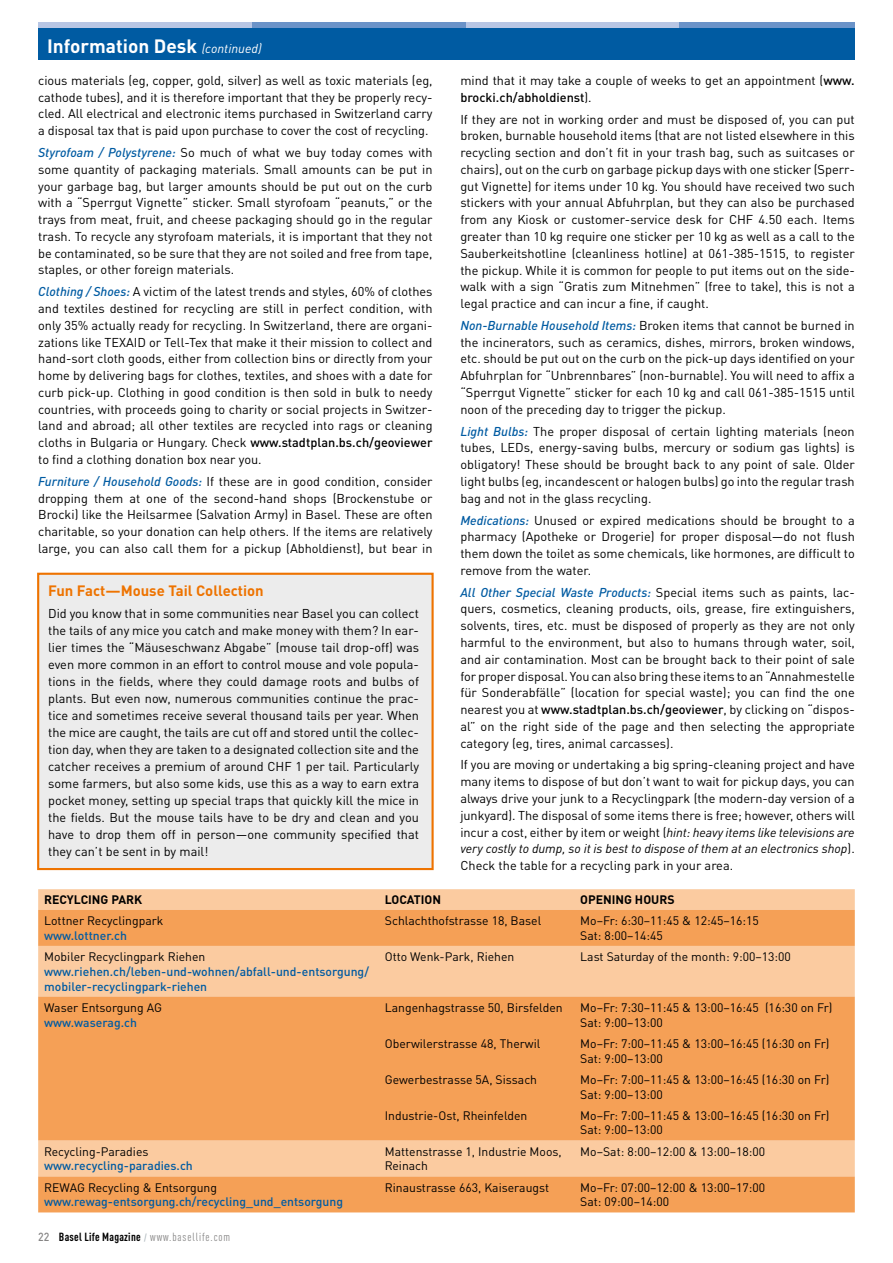
<style>
.page{position:relative;width:893px;height:1263px;background:#fff}
.page>*{position:absolute;margin:0;border:0;box-sizing:border-box;transform-origin:0 0}
.t1{font:700 19.05px "DINOT";color:#fff}
.t2{font:700 14.85px "DIN";color:#ee7300}
.t3{font:12.75px/16.8px "DINOT";color:#000;text-align:justify}
.t4{font:12.15px/14.7px "DINOT";color:#000}
.t5{font:500 12.15px/14.7px "DINOT";color:#005ba2}
.t6{font:700 12.15px "DIN";color:#000}
.t7{font:700 11.7px "DIN Cond";letter-spacing:.02em;color:#000}
.s1{font-family:"DIN";font-weight:400;font-style:italic;font-size:12.75px}
.s2{font-weight:500;font-style:italic;color:#005ba2}
.s3{font-weight:500}
.s4{font-style:italic}
.s5{font-family:"DINOT";font-weight:500;color:#868585}
.s6{font-weight:500;font-size:9.6px;color:#acb6bb}
.s7{font-weight:400;color:#868585}
</style>
<div class="page">
<div style="left:679px;top:22px;width:176px;height:6px;background:#6b93c8"></div>
<div style="left:38px;top:22px;width:214px;height:6px;background:#b8c6e4"></div>
<div style="left:466px;top:22px;width:213px;height:6px;background:#b8c6e4"></div>
<div style="left:252px;top:22px;width:214px;height:6px;background:#6b93c8"></div>
<div style="left:38px;top:28px;width:817px;height:32px;background:#005ba2"></div>
<div style="left:38px;top:889px;width:817px;height:21px;background:#fbcba0"></div>
<svg style="left:38px;top:910px;width:817px;height:302px;fill:#f5a056"></svg>
<div style="left:37px;top:573px;width:397px;height:297px;background:#ececec;border:2px solid #ee7300"></div>
<h1 class="t1" style="left:47px;top:33px;width:216px">Information Desk <span class="s1">(continued)</span></h1>
<p class="t3" style="left:38px;top:72px;width:396px">cious materials (eg, copper, gold, silver) as well as toxic materials (eg, cathode tubes), and it is therefore important that they be properly recy&shy;cled. All electrical and electronic items purchased in Switzerland carry a disposal tax that is paid upon purchase to cover the cost of recycling.</p>
<p class="t3" style="left:38px;top:144px;width:396px"><span class="s2">Styrofoam / Polystyrene:</span> So much of what we buy today comes with some quantity of packaging materials. Small amounts can be put in your garbage bag, but larger amounts should be put out on the curb with a “Sperrgut Vignette” sticker. Small styrofoam “peanuts,” or the trays from meat, fruit, and cheese packaging should go in the regular trash. To recycle any styrofoam materials, it is important that they not be contaminated, so be sure that they are not soiled and free from tape, staples, or other foreign materials.</p>
<p class="t3" style="left:38px;top:283px;width:396px"><span class="s2">Clothing / Shoes:</span> A victim of the latest trends and styles, 60% of clothes and textiles destined for recycling are still in perfect condition, with only 35% actually ready for recycling. In Switzerland, there are organi&shy;zations like TEXAID or Tell-Tex that make it their mission to collect and hand-sort cloth goods, either from collection bins or directly from your home by delivering bags for clothes, textiles, and shoes with a date for curb pick-up. Clothing in good condition is then sold in bulk to needy countries, with proceeds going to charity or social projects in Switzer&shy;land and abroad; all other textiles are recycled into rags or cleaning cloths in Bulgaria or Hungary. Check <span class="s3">www.stadtplan.bs.ch/geoviewer </span>to find a clothing donation box near you.</p>
<p class="t3" style="left:38px;top:473px;width:396px"><span class="s2">Furniture / Household Goods:</span> If these are in good condition, consider dropping them at one of the second-hand shops (Brockenstube or Brocki) like the Heilsarmee (Salvation Army) in Basel. These are often charitable, so your donation can help others. If the items are relatively large, you can also call them for a pickup (Abholdienst), but bear in</p>
<p class="t2" style="left:48px;top:581px;width:217px">Fun Fact—Mouse Tail Collection</p>
<p class="t3" style="left:48px;top:605px;width:372px">Did you know that in some communities near Basel you can collect the tails of any mice you catch and make money with them? In ear&shy;lier times the “Mäuseschwanz Abgabe” (mouse tail drop-off) was even more common in an effort to control mouse and vole popula&shy;tions in the fields, where they could damage roots and bulbs of plants. But even now, numerous communities continue the prac&shy;tice and sometimes receive several thousand tails per year. When the mice are caught, the tails are cut off and stored until the collec&shy;tion day, when they are taken to a designated collection site and the catcher receives a premium of around CHF 1 per tail. Particularly some farmers, but also some kids, use this as a way to earn extra pocket money, setting up special traps that quickly kill the mice in the fields. But the mouse tails have to be dry and clean and you have to drop them off in person—one community specified that they can’t be sent in by mail!</p>
<p class="t3" style="left:460px;top:72px;width:396px">mind that it may take a couple of weeks to get an appointment (<span class="s3">www. brocki.ch/abholdienst</span>).</p>
<p class="t3" style="left:460px;top:110px;width:396px;text-align:left">If they are not in working order and must be disposed of, you can put broken, burnable household items (that are not listed elsewhere in this recycling section and don’t fit in your trash bag, such as suitcases or chairs), out on the curb on garbage pickup days with one sticker (Sperr&shy;gut Vignette) for items under 10 kg. You should have received two such stickers with your annual Abfuhrplan, but they can also be purchased from any Kiosk or customer-service desk for CHF 4.50 each. Items greater than 10 kg require one sticker per 10 kg as well as a call to the Sauberkeitshotline (cleanliness hotline) at 061-385-1515, to register the pickup. While it is common for people to put items out on the side&shy;walk with a sign “Gratis zum Mitnehmen” (free to take), this is not a legal practice and can incur a fine, if caught.</p>
<p class="t3" style="left:460px;top:317px;width:396px"><span class="s2">Non-Burnable Household Items:</span> Broken items that cannot be burned in the incinerators, such as ceramics, dishes, mirrors, broken windows, etc. should be put out on the curb on the pick-up days identified on your Abfuhrplan for “Unbrennbares” (non-burnable). You will need to affix a “Sperrgut Vignette” sticker for each 10 kg and call 061-385-1515 until noon of the preceding day to trigger the pickup.</p>
<p class="t3" style="left:460px;top:422px;width:396px"><span class="s2">Light Bulbs:</span> The proper disposal of certain lighting materials (neon tubes, LEDs, energy-saving bulbs, mercury or sodium gas lights) is obligatory! These should be brought back to any point of sale. Older light bulbs (eg, incandescent or halogen bulbs) go into the regular trash bag and not in the glass recycling.</p>
<p class="t3" style="left:460px;top:511px;width:396px"><span class="s2">Medications:</span> Unused or expired medications should be brought to a pharmacy (Apotheke or Drogerie) for proper disposal—do not flush them down the toilet as some chemicals, like hormones, are difficult to remove from the water.</p>
<p class="t3" style="left:460px;top:583px;width:396px"><span class="s2">All Other Special Waste Products:</span> Special items such as paints, lac&shy;quers, cosmetics, cleaning products, oils, grease, fire extinguishers, solvents, tires, etc. must be disposed of properly as they are not only harmful to the environment, but also to humans through water, soil, and air contamination. Most can be brought back to their point of sale for proper disposal. You can also bring these items to an “Annahmestelle für Sonderabfälle” (location for special waste); you can find the one nearest you at <span class="s3">www.stadtplan.bs.ch/geoviewer</span>, by clicking on “dispos&shy;al” on the right side of the page and then selecting the appropriate category (eg, tires, animal carcasses).</p>
<p class="t3" style="left:460px;top:756px;width:396px">If you are moving or undertaking a big spring-cleaning project and have many items to dispose of but don’t want to wait for pickup days, you can always drive your junk to a Recyclingpark (the modern-day version of a junkyard). The disposal of some items there is free; however, others will incur a cost, either by item or weight (<span class="s4">hint: heavy items like televisions are very costly to dump, so it is best to dispose of them at an electronics shop</span>).<br>Check the table for a recycling park in your area.</p>
<p class="t6" style="left:44px;top:891px;width:100px">RECYLCING PARK</p>
<p class="t6" style="left:385px;top:891px;width:58px">LOCATION</p>
<p class="t6" style="left:580px;top:891px;width:96px">OPENING HOURS</p>
<p class="t4" style="left:44px;top:913px;width:121px">Lottner Recyclingpark</p>
<p class="t5" style="left:44px;top:928px;width:84px">www.lottner.ch</p>
<p class="t4" style="left:385px;top:913px;width:158px">Schlachthofstrasse 18, Basel</p>
<p class="t4" style="left:580px;top:913px;width:180px">Mo–Fr: 6:30–11:45 &amp; 12:45–16:15<br>Sat: 8:00–14:45</p>
<p class="t4" style="left:44px;top:949px;width:163px">Mobiler Recyclingpark Riehen</p>
<p class="t5" style="left:44px;top:964px;width:326px">www.riehen.ch/leben-und-wohnen/abfall-und-entsorgung/ mobiler-recyclingpark-riehen</p>
<p class="t4" style="left:385px;top:949px;width:131px">Otto Wenk-Park, Riehen</p>
<p class="t4" style="left:580px;top:949px;width:212px">Last Saturday of the month: 9:00–13:00</p>
<p class="t4" style="left:44px;top:1000px;width:119px">Waser Entsorgung AG</p>
<p class="t5" style="left:44px;top:1014px;width:94px">www.waserag.ch</p>
<p class="t4" style="left:385px;top:1000px;width:179px">Langenhagstrasse 50, Birsfelden</p>
<p class="t4" style="left:580px;top:1000px;width:254px">Mo–Fr: 7:30–11:45 &amp; 13:00–16:45 (16:30 on Fr)<br>Sat: 9:00–13:00</p>
<p class="t4" style="left:385px;top:1036px;width:157px">Oberwilerstrasse 48, Therwil</p>
<p class="t4" style="left:580px;top:1036px;width:251px">Mo–Fr: 7:00–11:45 &amp; 13:00–16:45 (16:30 on Fr)<br>Sat: 9:00–13:00</p>
<p class="t4" style="left:385px;top:1072px;width:154px">Gewerbestrasse 5A, Sissach</p>
<p class="t4" style="left:580px;top:1072px;width:251px">Mo–Fr: 7:00–11:45 &amp; 13:00–16:45 (16:30 on Fr)<br>Sat: 9:00–13:00</p>
<p class="t4" style="left:385px;top:1108px;width:144px">Industrie-Ost, Rheinfelden</p>
<p class="t4" style="left:580px;top:1108px;width:251px">Mo–Fr: 7:00–11:45 &amp; 13:00–16:45 (16:30 on Fr)<br>Sat: 9:00–13:00</p>
<p class="t4" style="left:44px;top:1144px;width:106px">Recycling-Paradies</p>
<p class="t5" style="left:44px;top:1158px;width:150px">www.recycling-paradies.ch</p>
<p class="t4" style="left:385px;top:1144px;width:178px">Mattenstrasse 1, Industrie Moos,<br>Reinach</p>
<p class="t4" style="left:580px;top:1144px;width:186px">Mo–Sat: 8:00–12:00 &amp; 13:00–18:00</p>
<p class="t4" style="left:44px;top:1180px;width:174px">REWAG Recycling &amp; Entsorgung</p>
<p class="t5" style="left:44px;top:1194px;width:300px">www.rewag-entsorgung.ch/recycling_und_entsorgung</p>
<p class="t4" style="left:385px;top:1180px;width:166px">Rinaustrasse 663, Kaiseraugst</p>
<p class="t4" style="left:580px;top:1180px;width:186px">Mo–Fr: 07:00–12:00 &amp; 13:00–17:00<br>Sat: 09:00–14:00</p>
<p class="t7" style="left:38px;top:1230px;width:194px"><span class="s5">22</span> Basel Life Magazine <span class="s6">/</span> <span class="s7">www.basellife.com</span></p>
</div>
